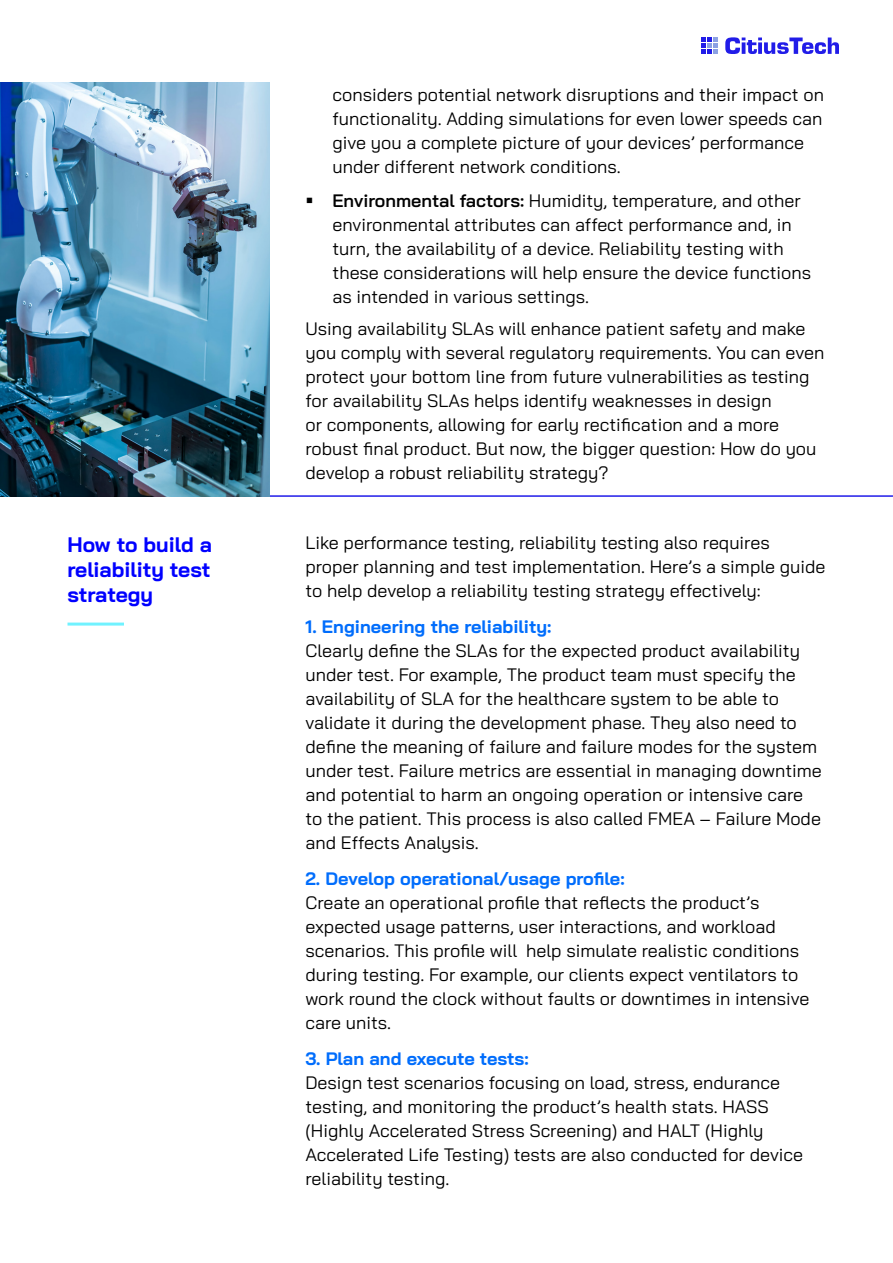
<style>
.page{position:relative;width:893px;height:1263px;background:#fff}
.page>*{position:absolute;margin:0;border:0;box-sizing:border-box;transform-origin:0 0}
.Section_Heading{font:700 21px/25.2px "Bai Jamjuree";color:#00f;text-align:justify}
.t1{font:18px/24px "Bai Jamjuree";color:#000}
.t2{font:700 18px "Bai Jamjuree";color:#006dfc}
.s1{font-weight:600}
</style>
<div class="page">
<svg style="left:725px;top:37px;width:114px;height:17px"></svg>
<svg style="left:701px;top:37px;width:17px;height:17px"></svg>
<hr style="left:67px;top:623px;width:57px;height:3px;background:#70f2ff">
<hr style="left:0;top:495px;width:893px;height:2px;background:#211ce8">
<img style="left:0;top:82px;width:270px;height:415px">
<p class="t1" style="left:332px;top:82px;width:493px">considers potential network disruptions and their impact on functionality. Adding simulations for even lower speeds can give you a complete picture of your devices’ performance under different network conditions.</p>
<p class="t1" style="left:332px;top:189px;width:480px"><span class="s1">Environmental factors:</span> Humidity, temperature, and other environmental attributes can affect performance and, in turn, the availability of a device. Reliability testing with these considerations will help ensure the device functions as intended in various settings.</p>
<p class="t1" style="left:305px;top:316px;width:520px">Using availability SLAs will enhance patient safety and make you comply with several regulatory requirements. You can even protect your bottom line from future vulnerabilities as testing for availability SLAs helps identify weaknesses in design<br>or components, allowing for early rectification and a more robust final product. But now, the bigger question: How do you develop a robust reliability strategy?</p>
<p class="Section_Heading" style="left:68px;top:532px;width:146px">How to build a reliability test strategy</p>
<p class="t1" style="left:305px;top:530px;width:522px">Like performance testing, reliability testing also requires proper planning and test implementation. Here’s a simple guide to help develop a reliability testing strategy effectively:</p>
<p class="t2" style="left:305px;top:616px;width:247px">1. Engineering the reliability:</p>
<p class="t1" style="left:305px;top:638px;width:518px">Clearly define the SLAs for the expected product availability under test. For example, The product team must specify the availability of SLA for the healthcare system to be able to validate it during the development phase. They also need to define the meaning of failure and failure modes for the system under test. Failure metrics are essential in managing downtime and potential to harm an ongoing operation or intensive care to the patient. This process is also called FMEA – Failure Mode and Effects Analysis.</p>
<p class="t2" style="left:305px;top:868px;width:321px">2. Develop operational/usage profile:</p>
<p class="t1" style="left:305px;top:890px;width:506px">Create an operational profile that reflects the product’s expected usage patterns, user interactions, and workload scenarios. This profile will help simulate realistic conditions during testing. For example, our clients expect ventilators to work round the clock without faults or downtimes in intensive care units.</p>
<p class="t2" style="left:305px;top:1048px;width:225px">3. Plan and execute tests:</p>
<p class="t1" style="left:305px;top:1070px;width:499px">Design test scenarios focusing on load, stress, endurance testing, and monitoring the product’s health stats. HASS (Highly Accelerated Stress Screening) and HALT (Highly Accelerated Life Testing) tests are also conducted for device reliability testing.</p>
</div>
